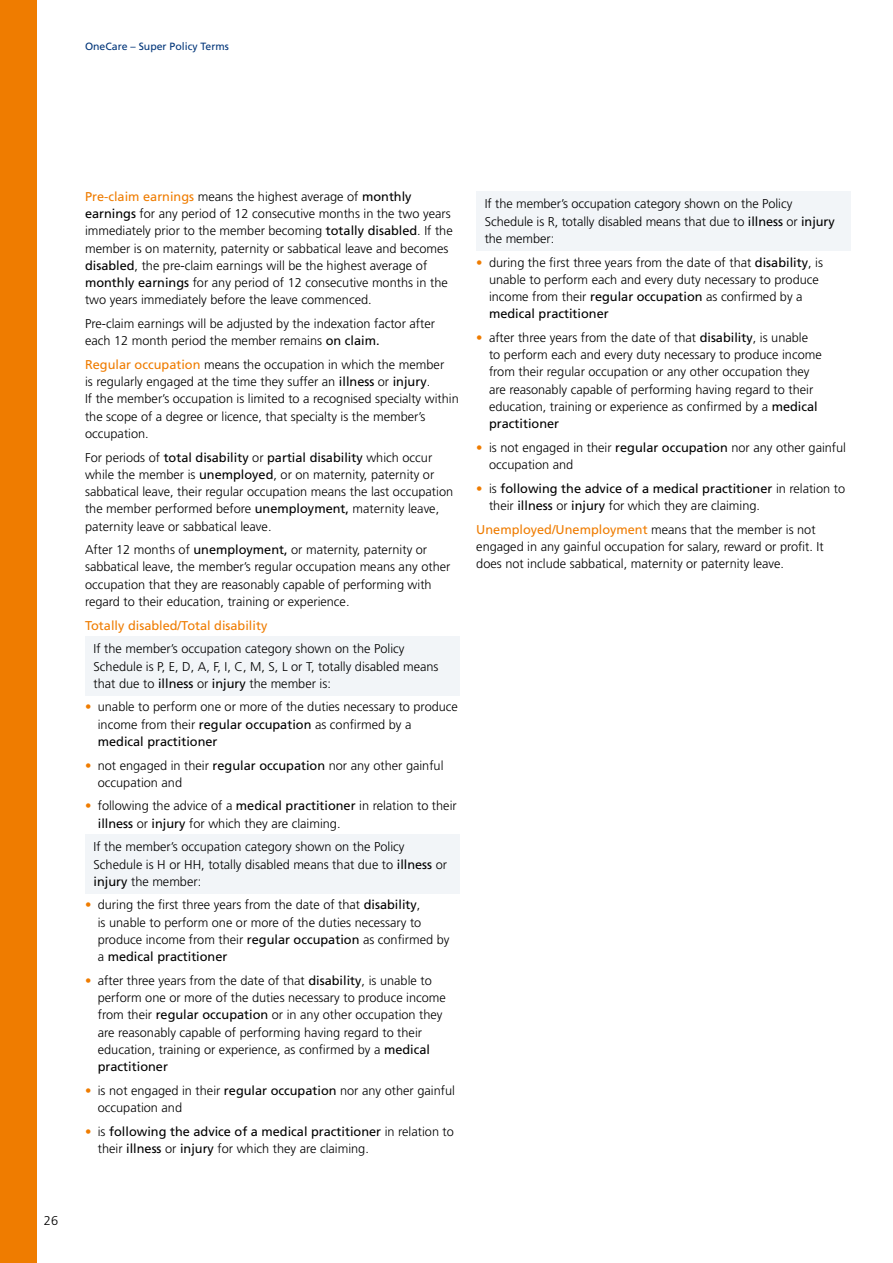
<style>
.page{position:relative;width:893px;height:1263px;background:#fff}
.page>*{position:absolute;margin:0;border:0;box-sizing:border-box;transform-origin:0 0}
.t1{font:300 12.75px/17.2px "Frutiger";color:#000}
.t2{font:12.75px/17.2px "Frutiger";color:#000}
.t3{font:12.75px "Frutiger";color:#ef7c00}
.t4{font:10.5px "Frutiger";color:#003579}
.s1{font-weight:400;color:#ef7c00}
.s2{font-weight:400}
.s3{color:#ef7c00}
.s4{font-weight:300;color:#ef7c00}
.s5{font-weight:300}
</style>
<div class="page">
<div style="left:85px;top:834px;width:374px;height:59px;background:#f2f5f8"></div>
<div style="left:85px;top:636px;width:374px;height:59px;background:#f2f5f8"></div>
<div style="left:0;top:0;width:37px;height:1263px;background:#ef7c00"></div>
<div style="left:476px;top:191px;width:374px;height:60px;background:#f2f5f8"></div>
<p class="t4" style="left:85px;top:41px;width:145px">OneCare – Super Policy Terms</p>
<p class="t1" style="left:44px;top:1212px;width:16px">26</p>
<p class="t1" style="left:85px;top:188px;width:369px"><span class="s1">Pre-claim earnings</span> means the highest average of <span class="s2">monthly earnings</span> for any period of 12 consecutive months in the two years immediately prior to the member becoming <span class="s2">totally disabled</span>. If the member is on maternity, paternity or sabbatical leave and becomes <span class="s2">disabled</span>, the pre-claim earnings will be the highest average of <span class="s2">monthly earnings</span> for any period of 12 consecutive months in the two years immediately before the leave commenced.</p>
<p class="t1" style="left:85px;top:315px;width:351px">Pre-claim earnings will be adjusted by the indexation factor after each 12 month period the member remains <span class="s2">on claim.</span></p>
<p class="t1" style="left:85px;top:356px;width:375px"><span class="s1">Regular occupation</span> means the occupation in which the member<br>is regularly engaged at the time they suffer an <span class="s2">illness</span> or <span class="s2">injury</span>.<br>If the member’s occupation is limited to a recognised specialty within the scope of a degree or licence, that specialty is the member’s occupation.</p>
<p class="t1" style="left:85px;top:449px;width:370px">For periods of <span class="s2">total disability</span> or <span class="s2">partial disability</span> which occur while the member is <span class="s2">unemployed</span>, or on maternity, paternity or sabbatical leave, their regular occupation means the last occupation the member performed before <span class="s2">unemployment,</span> maternity leave, paternity leave or sabbatical leave.</p>
<p class="t1" style="left:85px;top:541px;width:367px">After 12 months of <span class="s2">unemployment,</span> or maternity, paternity or sabbatical leave, the member’s regular occupation means any other occupation that they are reasonably capable of performing with regard to their education, training or experience.</p>
<p class="t3" style="left:85px;top:618px;width:184px">Totally disabled/Total disability</p>
<p class="t1" style="left:94px;top:640px;width:346px">If the member’s occupation category shown on the Policy<br>Schedule is P, E, D, A, F, I, C, M, S, L or T, totally disabled means that due to <span class="s2">illness</span> or <span class="s2">injury</span> the member is:</p>
<p class="t1" style="left:98px;top:698px;width:362px;text-indent:-13px"><span class="s3">•</span> unable to perform one or more of the duties necessary to produce income from their <span class="s2">regular occupation</span> as confirmed by a <span class="s2">medical practitioner</span></p>
<p class="t1" style="left:98px;top:757px;width:347px;text-indent:-13px"><span class="s3">•</span> not engaged in their <span class="s2">regular occupation</span> nor any other gainful occupation and</p>
<p class="t1" style="left:98px;top:797px;width:360px;text-indent:-13px"><span class="s3">•</span> following the advice of a <span class="s2">medical practitioner</span> in relation to their <span class="s2">illness</span> or <span class="s2">injury</span> for which they are claiming.</p>
<p class="t1" style="left:94px;top:838px;width:355px">If the member’s occupation category shown on the Policy<br>Schedule is H or HH, totally disabled means that due to <span class="s2">illness</span> or <span class="s2">injury</span> the member:</p>
<p class="t1" style="left:98px;top:896px;width:353px;text-indent:-13px"><span class="s3">•</span> during the first three years from the date of that <span class="s2">disability</span>,<br>is unable to perform one or more of the duties necessary to produce income from their <span class="s2">regular occupation</span> as confirmed by a <span class="s2">medical practitioner</span></p>
<p class="t1" style="left:98px;top:972px;width:350px;text-indent:-13px"><span class="s3">•</span> after three years from the date of that <span class="s2">disability</span>, is unable to perform one or more of the duties necessary to produce income from their <span class="s2">regular occupation</span> or in any other occupation they are reasonably capable of performing having regard to their education, training or experience, as confirmed by a <span class="s2">medical practitioner</span></p>
<p class="t1" style="left:98px;top:1082px;width:359px;text-indent:-13px"><span class="s3">•</span> is not engaged in their <span class="s2">regular occupation</span> nor any other gainful occupation and</p>
<p class="t2" style="left:98px;top:1122px;width:358px;text-indent:-13px"><span class="s4">•</span> <span class="s5">is</span> following the advice of a medical practitioner <span class="s5">in relation to their</span> illness <span class="s5">or</span> injury <span class="s5">for which they are claiming.</span></p>
<p class="t1" style="left:485px;top:196px;width:352px">If the member’s occupation category shown on the Policy<br>Schedule is R, totally disabled means that due to <span class="s2">illness</span> or <span class="s2">injury </span>the member:</p>
<p class="t1" style="left:489px;top:254px;width:335px;text-indent:-13px"><span class="s3">•</span> during the first three years from the date of that <span class="s2">disability</span>, is unable to perform each and every duty necessary to produce income from their <span class="s2">regular occupation</span> as confirmed by a <span class="s2">medical practitioner</span></p>
<p class="t1" style="left:489px;top:329px;width:334px;text-indent:-13px"><span class="s3">•</span> after three years from the date of that <span class="s2">disability</span>, is unable to perform each and every duty necessary to produce income from their regular occupation or any other occupation they are reasonably capable of performing having regard to their education, training or experience as confirmed by a <span class="s2">medical practitioner</span></p>
<p class="t1" style="left:489px;top:439px;width:359px;text-indent:-13px"><span class="s3">•</span> is not engaged in their <span class="s2">regular occupation</span> nor any other gainful occupation and</p>
<p class="t2" style="left:489px;top:480px;width:358px;text-indent:-13px"><span class="s4">•</span> <span class="s5">is</span> following the advice of a medical practitioner <span class="s5">in relation to their</span> illness <span class="s5">or</span> injury <span class="s5">for which they are claiming.</span></p>
<p class="t1" style="left:476px;top:521px;width:349px"><span class="s1">Unemployed/Unemployment</span> means that the member is not engaged in any gainful occupation for salary, reward or profit. It does not include sabbatical, maternity or paternity leave.</p>
</div>
